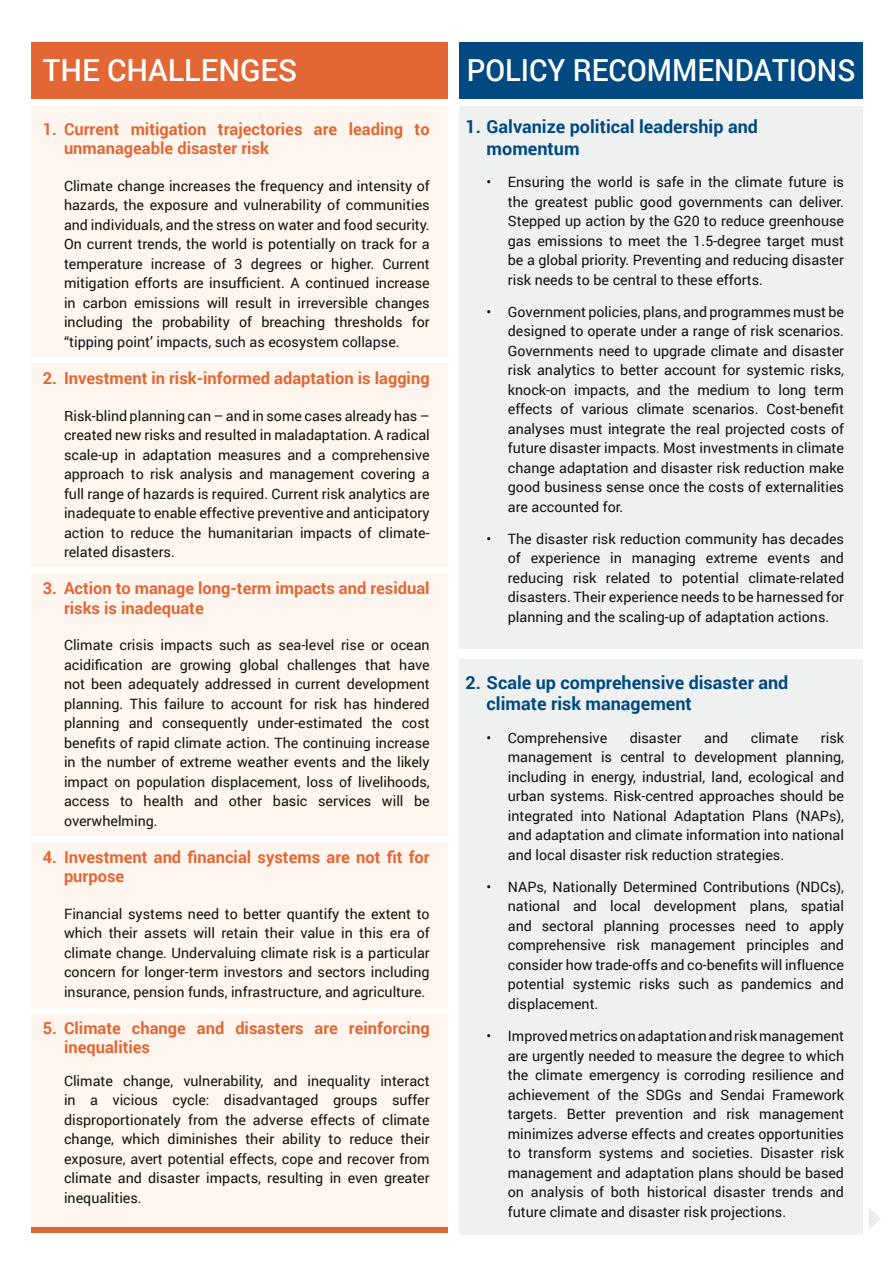
<style>
.page{position:relative;width:893px;height:1263px;background:#fff}
.page>*{position:absolute;margin:0;border:0;box-sizing:border-box;transform-origin:0 0}
.t1{font:500 30.45px "Roboto";color:#fff;scale:.95 1}
.t2{font:500 30.45px "Roboto";color:#fff}
.t3{font:700 18px/21.6px "Roboto";color:#004981}
.t4{font:700 16.5px/19.8px "Roboto";color:#e26735}
.t5{font:14.25px/19.5px "Roboto";color:#121212;text-align:justify}
</style>
<div class="page">
<div style="left:31px;top:106px;width:417px;height:1121px;background:#fef6ee"></div>
<div style="left:459px;top:106px;width:404px;height:542px;background:#eff1f1"></div>
<div style="left:459px;top:659px;width:404px;height:576px;background:#eff1f1"></div>
<div style="left:31px;top:42px;width:417px;height:57px;background:#e26735"></div>
<div style="left:459px;top:42px;width:404px;height:57px;background:#004981"></div>
<div style="left:27px;top:357px;width:425px;height:6px;background:#fff"></div>
<div style="left:27px;top:567px;width:425px;height:6px;background:#fff"></div>
<div style="left:27px;top:836px;width:425px;height:6px;background:#fff"></div>
<div style="left:28px;top:1008px;width:425px;height:6px;background:#fff"></div>
<div style="left:31px;top:1227px;width:417px;height:6px;background:#e26735"></div>
<svg style="left:869px;top:1208px;width:12px;height:21px"></svg>
<h1 class="t2" style="left:43px;top:49px;width:256px">THE CHALLENGES</h1>
<h1 class="t1" style="left:467px;top:49px;width:411px">POLICY RECOMMENDATIONS</h1>
<p class="t4" style="left:64px;top:118px;width:367px;text-indent:-21px">1. Current mitigation trajectories are leading to unmanageable disaster risk</p>
<p class="t5" style="left:64px;top:176px;width:367px">Climate change increases the frequency and intensity of hazards, the exposure and vulnerability of communities and individuals, and the stress on water and food security.<br>On current trends, the world is potentially on track for a temperature increase of 3 degrees or higher. Current mitigation efforts are insufficient. A continued increase in carbon emissions will result in irreversible changes including the probability of breaching thresholds for “tipping point’ impacts, such as ecosystem collapse.</p>
<p class="t4" style="left:43px;top:368px;width:388px">2. Investment in risk-informed adaptation is lagging</p>
<p class="t5" style="left:64px;top:405px;width:367px">Risk-blind planning can – and in some cases already has – created new risks and resulted in maladaptation. A radical scale-up in adaptation measures and a comprehensive approach to risk analysis and management covering a full range of hazards is required. Current risk analytics are inadequate to enable effective preventive and anticipatory action to reduce the humanitarian impacts of climate&shy;related disasters.</p>
<p class="t4" style="left:64px;top:577px;width:367px;text-indent:-21px">3. Action to manage long-term impacts and residual risks is inadequate</p>
<p class="t5" style="left:64px;top:635px;width:367px">Climate crisis impacts such as sea-level rise or ocean acidification are growing global challenges that have not been adequately addressed in current development planning. This failure to account for risk has hindered planning and consequently under-estimated the cost benefits of rapid climate action. The continuing increase in the number of extreme weather events and the likely impact on population displacement, loss of livelihoods, access to health and other basic services will be overwhelming.</p>
<p class="t4" style="left:64px;top:846px;width:367px;text-indent:-21px">4. Investment and financial systems are not fit for purpose</p>
<p class="t5" style="left:64px;top:903px;width:367px">Financial systems need to better quantify the extent to which their assets will retain their value in this era of climate change. Undervaluing climate risk is a particular concern for longer-term investors and sectors including insurance, pension funds, infrastructure, and agriculture.</p>
<p class="t4" style="left:64px;top:1017px;width:367px;text-indent:-21px">5. Climate change and disasters are reinforcing inequalities</p>
<p class="t5" style="left:64px;top:1070px;width:367px">Climate change, vulnerability, and inequality interact in a vicious cycle: disadvantaged groups suffer disproportionately from the adverse effects of climate change, which diminishes their ability to reduce their exposure, avert potential effects, cope and recover from climate and disaster impacts, resulting in even greater inequalities.</p>
<p class="t3" style="left:487px;top:115px;width:273px;text-indent:-21px">1. Galvanize political leadership and momentum</p>
<p class="t5" style="left:508px;top:172px;width:338px;text-indent:-21px">• Ensuring the world is safe in the climate future is the greatest public good governments can deliver.<br>Stepped up action by the G20 to reduce greenhouse gas emissions to meet the 1.5-degree target must be a global priority. Preventing and reducing disaster risk needs to be central to these efforts.</p>
<p class="t5" style="left:508px;top:301px;width:338px;text-indent:-21px">• Government policies, plans, and programmes must be designed to operate under a range of risk scenarios.<br>Governments need to upgrade climate and disaster risk analytics to better account for systemic risks, knock-on impacts, and the medium to long term effects of various climate scenarios. Cost-benefit analyses must integrate the real projected costs of future disaster impacts. Most investments in climate change adaptation and disaster risk reduction make good business sense once the costs of externalities are accounted for.</p>
<p class="t5" style="left:508px;top:529px;width:338px;text-indent:-21px">• The disaster risk reduction community has decades of experience in managing extreme events and reducing risk related to potential climate-related disasters. Their experience needs to be harnessed for planning and the scaling-up of adaptation actions.</p>
<p class="t3" style="left:487px;top:671px;width:303px;text-indent:-21px">2. Scale up comprehensive disaster and climate risk management</p>
<p class="t5" style="left:487px;top:727px;width:122px">• Comprehensive</p>
<p class="t5" style="left:630px;top:727px;width:53px">disaster</p>
<p class="t5" style="left:704px;top:727px;width:26px">and</p>
<p class="t5" style="left:751px;top:727px;width:49px">climate</p>
<p class="t5" style="left:508px;top:727px;width:338px;text-indent:313px">risk management is central to development planning, including in energy, industrial, land, ecological and urban systems. Risk-centred approaches should be integrated into National Adaptation Plans (NAPs), and adaptation and climate information into national and local disaster risk reduction strategies.</p>
<p class="t5" style="left:508px;top:876px;width:338px;text-indent:-21px">• NAPs, Nationally Determined Contributions (NDCs), national and local development plans, spatial and sectoral planning processes need to apply comprehensive risk management principles and consider how trade-offs and co-benefits will influence potential systemic risks such as pandemics and displacement.</p>
<p class="t5" style="left:508px;top:1026px;width:338px;text-indent:-21px">• Improved metrics on adaptation and risk management are urgently needed to measure the degree to which the climate emergency is corroding resilience and achievement of the SDGs and Sendai Framework targets. Better prevention and risk management minimizes adverse effects and creates opportunities to transform systems and societies. Disaster risk management and adaptation plans should be based on analysis of both historical disaster trends and future climate and disaster risk projections.</p>
</div>
